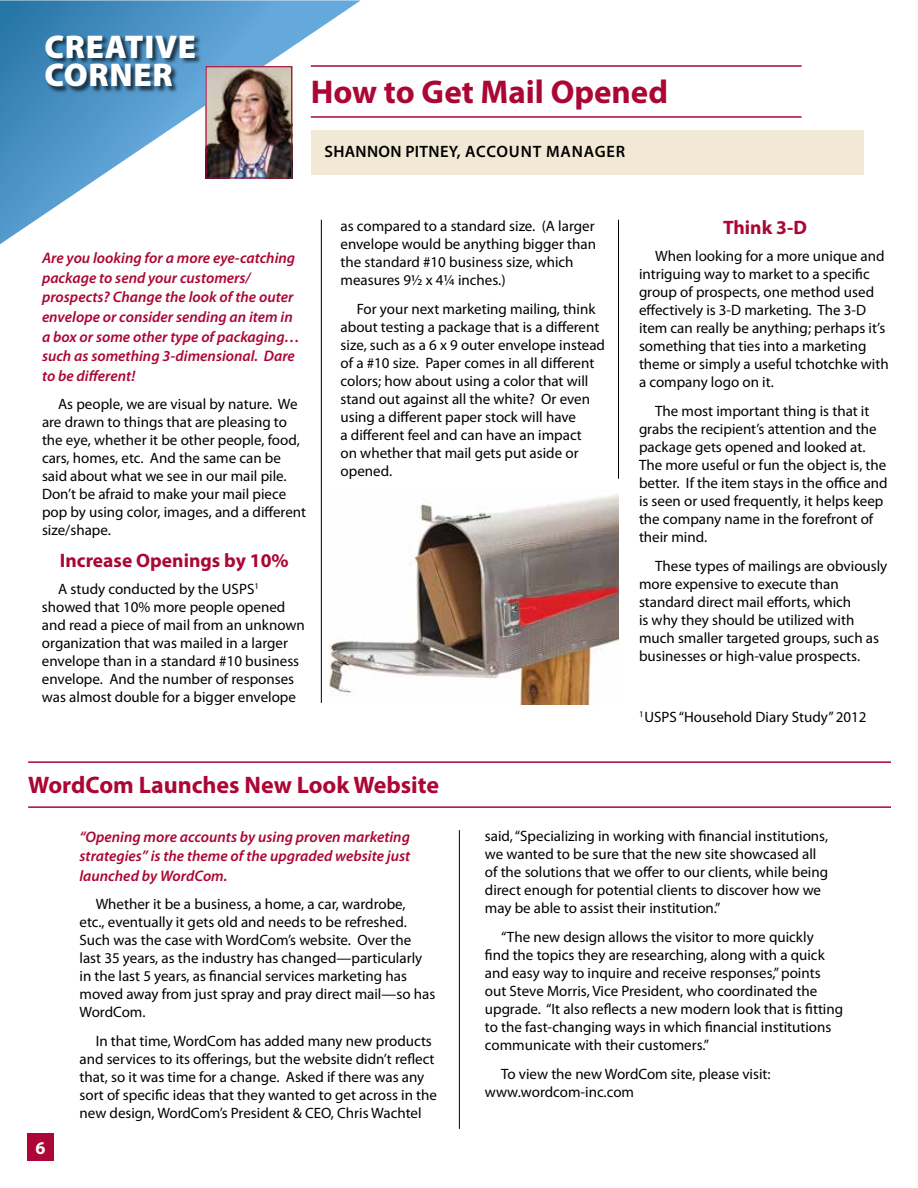
<style>
.page{position:relative;width:918px;height:1188px;background:#fff}
.page>*{position:absolute;margin:0;border:0;box-sizing:border-box;transform-origin:0 0}
.t1{font:700 33px "Myriad Pro";color:#ab0635}
.t2{font:900 33px/28.5px "Myriad Pro";letter-spacing:.02em;color:#fff}
.t3{font:700 24px "Myriad Pro";color:#ab0635}
.t4{font:700 19.5px "Myriad Pro";color:#ab0635}
.t5{font:700 18px "Myriad Pro";color:#fff}
.t6{font:600 16.5px "Myriad Pro";letter-spacing:.025em;color:#000}
.t7{font:italic 600 15.3px/19.5px "Myriad Pro";color:#ab0635}
.t8{font:15px/18px "Myriad Pro";color:#000}
</style>
<div class="page">
<div style="left:27px;top:1133px;width:27px;height:28px;background:#ab0635"></div>
<svg style="left:0;top:0;width:361px;height:244px"></svg>
<div style="left:45px;top:35px;width:157px;height:58px;background:#000;opacity:.65"></div>
<div style="left:311px;top:130px;width:552px;height:45px;background:#f2e9d5"></div>
<img style="left:208px;top:68px;width:82px;height:109px">
<div style="left:206px;top:66px;width:86px;height:113px;border:1px solid #ab0635"></div>
<hr style="left:618px;top:220px;width:1px;height:259px;background:#000">
<hr style="left:321px;top:220px;width:1px;height:483px;background:#000">
<hr style="left:459px;top:830px;width:1px;height:299px;background:#000">
<hr style="left:311px;top:65px;width:491px;height:2px;background:#ab0635">
<hr style="left:311px;top:116px;width:491px;height:2px;background:#ab0635">
<hr style="left:28px;top:761px;width:863px;height:2px;background:#ab0635">
<hr style="left:28px;top:806px;width:863px;height:2px;background:#ab0635">
<img style="left:329px;top:494px;width:290px;height:211px">
<h1 class="t2" style="left:44px;top:33px;width:153px">CREATIVE<br>CORNER</h1>
<h1 class="t1" style="left:311px;top:73px;width:359px">How to Get Mail Opened</h1>
<p class="t6" style="left:324px;top:142px;width:302px">SHANNON PITNEY, ACCOUNT MANAGER</p>
<p class="t7" style="left:42px;top:248px;width:259px">Are you looking for a more eye-catching package to send your customers/ prospects? Change the look of the outer envelope or consider sending an item in a box or some other type of packaging… such as something 3-dimensional. Dare to be different!</p>
<p class="t8" style="left:42px;top:396px;width:266px;text-indent:16px">As people, we are visual by nature. We are drawn to things that are pleasing to the eye, whether it be other people, food, cars, homes, etc. And the same can be said about what we see in our mail pile.<br>Don’t be afraid to make your mail piece pop by using color, images, and a different size/shape.</p>
<h3 class="t4" style="left:60px;top:550px;width:230px">Increase Openings by 10%</h3>
<p class="t8" style="left:42px;top:580px;width:264px;text-indent:16px">A study conducted by the USPS<sup>1 </sup>showed that 10% more people opened and read a piece of mail from an unknown organization that was mailed in a larger envelope than in a standard #10 business envelope. And the number of responses was almost double for a bigger envelope</p>
<p class="t8" style="left:341px;top:217px;width:257px">as compared to a standard size. (A larger envelope would be anything bigger than the standard #10 business size, which measures 9½ x 4¼ inches.)</p>
<p class="t8" style="left:341px;top:300px;width:266px;text-indent:16px">For your next marketing mailing, think about testing a package that is a different size, such as a 6 x 9 outer envelope instead of a #10 size. Paper comes in all different colors; how about using a color that will stand out against all the white? Or even using a different paper stock will have<br>a different feel and can have an impact<br>on whether that mail gets put aside or opened.</p>
<h2 class="t3" style="left:28px;top:771px;width:412px">WordCom Launches New Look Website</h2>
<h3 class="t4" style="left:723px;top:217px;width:85px">Think 3-D</h3>
<p class="t8" style="left:639px;top:247px;width:251px;text-indent:16px">When looking for a more unique and intriguing way to market to a specific group of prospects, one method used effectively is 3-D marketing. The 3-D item can really be anything; perhaps it’s something that ties into a marketing theme or simply a useful tchotchke with a company logo on it.</p>
<p class="t8" style="left:639px;top:402px;width:250px;text-indent:16px">The most important thing is that it grabs the recipient’s attention and the package gets opened and looked at.<br>The more useful or fun the object is, the better. If the item stays in the office and is seen or used frequently, it helps keep the company name in the forefront of their mind.</p>
<p class="t8" style="left:639px;top:557px;width:250px;text-indent:16px">These types of mailings are obviously more expensive to execute than standard direct mail efforts, which<br>is why they should be utilized with much smaller targeted groups, such as businesses or high-value prospects.</p>
<p class="t8" style="left:639px;top:709px;width:229px"><sup>1</sup>USPS “Household Diary Study” 2012</p>
<p class="t5" style="left:36px;top:1138px;width:11px">6</p>
<p class="t7" style="left:80px;top:826px;width:332px;text-align:justify">“Opening more accounts by using proven marketing strategies” is the theme of the upgraded website just launched by WordCom.</p>
<p class="t8" style="left:80px;top:896px;width:357px;text-indent:16px">Whether it be a business, a home, a car, wardrobe,<br>etc., eventually it gets old and needs to be refreshed.<br>Such was the case with WordCom’s website. Over the last 35 years, as the industry has changed—particularly in the last 5 years, as financial services marketing has moved away from just spray and pray direct mail—so has WordCom.</p>
<p class="t8" style="left:80px;top:1032px;width:359px;text-indent:16px">In that time, WordCom has added many new products and services to its offerings, but the website didn’t reflect that, so it was time for a change. Asked if there was any sort of specific ideas that they wanted to get across in the new design, WordCom’s President &amp; CEO, Chris Wachtel</p>
<p class="t8" style="left:485px;top:828px;width:345px">said, “Specializing in working with financial institutions, we wanted to be sure that the new site showcased all of the solutions that we offer to our clients, while being direct enough for potential clients to discover how we may be able to assist their institution.”</p>
<p class="t8" style="left:485px;top:928px;width:360px;text-indent:16px">“The new design allows the visitor to more quickly<br>find the topics they are researching, along with a quick and easy way to inquire and receive responses,” points out Steve Morris, Vice President, who coordinated the upgrade. “It also reflects a new modern look that is fitting to the fast-changing ways in which financial institutions communicate with their customers.”</p>
<p class="t8" style="left:485px;top:1065px;width:287px;text-indent:16px">To view the new WordCom site, please visit: www.wordcom-inc.com</p>
</div>
